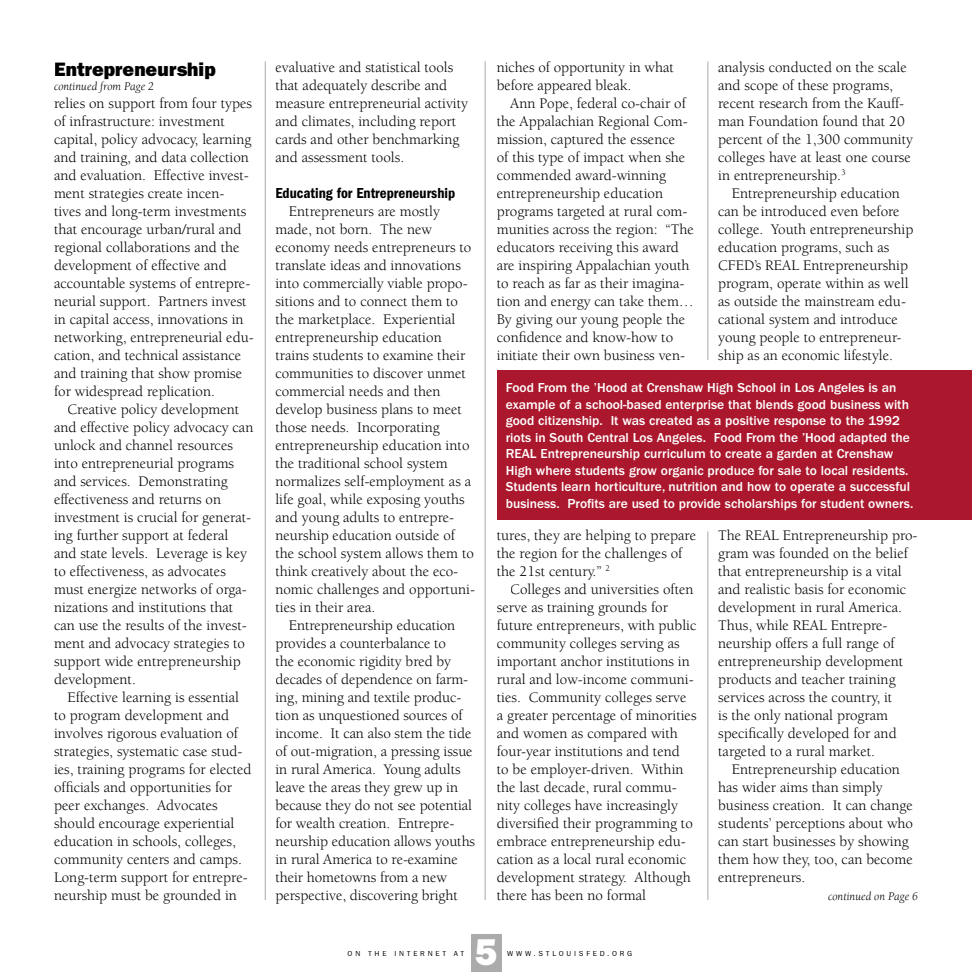
<style>
.page{position:relative;width:972px;height:972px;background:#fff}
.page>*{position:absolute;margin:0;border:0;box-sizing:border-box;transform-origin:0 0}
.t1{font:800 37.5px "Franklin Gothic";color:#fff}
.t2{font:800 19.5px "Franklin Gothic";color:#000}
.t3{font:15px/18px "Berkeley";color:#000}
.t4{font:600 condensed 15px "Franklin Gothic";color:#000}
.t5{font:500 13.5px/16.5px "Franklin Gothic";color:#fff}
.t6{font:italic 12px "Berkeley";color:#000}
.t7{font:7.5px "Franklin Gothic";letter-spacing:.37em;color:#000}
</style>
<div class="page">
<div style="left:471px;top:934px;width:31px;height:38px;background:#ababab"></div>
<hr style="left:265px;top:61px;width:1px;height:839px;background:#ababab">
<hr style="left:485px;top:61px;width:1px;height:839px;background:#ababab">
<hr style="left:708px;top:61px;width:1px;height:299px;background:#ababab">
<hr style="left:708px;top:531px;width:1px;height:369px;background:#ababab">
<div style="left:497px;top:370px;width:475px;height:150px;background:#ab182d"></div>
<h2 class="t2" style="left:54px;top:58px;width:163px">Entrepreneurship</h2>
<p class="t6" style="left:54px;top:80px;width:102px">continued from Page 2</p>
<p class="t3" style="left:54px;top:95px;width:201px">relies on support from four types of infrastructure: investment capital, policy advocacy, learning and training, and data collection and evaluation. Effective invest&shy;ment strategies create incen&shy;tives and long-term investments that encourage urban/rural and regional collaborations and the development of effective and accountable systems of entrepre&shy;neurial support. Partners invest in capital access, innovations in networking, entrepreneurial edu&shy;cation, and technical assistance and training that show promise for widespread replication.</p>
<p class="t3" style="left:54px;top:401px;width:201px;text-indent:14px">Creative policy development and effective policy advocacy can unlock and channel resources into entrepreneurial programs and services. Demonstrating effectiveness and returns on investment is crucial for generat&shy;ing further support at federal and state levels. Leverage is key to effectiveness, as advocates must energize networks of orga&shy;nizations and institutions that can use the results of the invest&shy;ment and advocacy strategies to support wide entrepreneurship development.</p>
<p class="t3" style="left:54px;top:689px;width:199px;text-indent:14px">Effective learning is essential to program development and involves rigorous evaluation of strategies, systematic case stud&shy;ies, training programs for elected officials and opportunities for peer exchanges. Advocates should encourage experiential education in schools, colleges, community centers and camps.<br>Long-term support for entrepre&shy;neurship must be grounded in</p>
<p class="t3" style="left:275px;top:59px;width:194px">evaluative and statistical tools that adequately describe and measure entrepreneurial activity and climates, including report cards and other benchmarking and assessment tools.</p>
<p class="t4" style="left:275px;top:184px;width:181px">Educating for Entrepreneurship</p>
<p class="t3" style="left:275px;top:203px;width:201px;text-indent:14px">Entrepreneurs are mostly made, not born. The new economy needs entrepreneurs to translate ideas and innovations into commercially viable propo&shy;sitions and to connect them to the marketplace. Experiential entrepreneurship education trains students to examine their communities to discover unmet commercial needs and then develop business plans to meet those needs. Incorporating entrepreneurship education into the traditional school system normalizes self-employment as a life goal, while exposing youths and young adults to entrepre&shy;neurship education outside of the school system allows them to think creatively about the eco&shy;nomic challenges and opportuni&shy;ties in their area.</p>
<p class="t3" style="left:275px;top:617px;width:201px;text-indent:14px">Entrepreneurship education provides a counterbalance to<br>the economic rigidity bred by decades of dependence on farm&shy;ing, mining and textile produc&shy;tion as unquestioned sources of income. It can also stem the tide of out-migration, a pressing issue in rural America. Young adults leave the areas they grew up in because they do not see potential for wealth creation. Entrepre&shy;neurship education allows youths in rural America to re-examine their hometowns from a new perspective, discovering bright</p>
<p class="t3" style="left:497px;top:59px;width:179px">niches of opportunity in what before appeared bleak.</p>
<p class="t3" style="left:497px;top:95px;width:199px;text-indent:14px">Ann Pope, federal co-chair of the Appalachian Regional Com&shy;mission, captured the essence<br>of this type of impact when she commended award-winning entrepreneurship education programs targeted at rural com&shy;munities across the region: “The educators receiving this award are inspiring Appalachian youth to reach as far as their imagina&shy;tion and energy can take them…<br>By giving our young people the confidence and know-how to initiate their own business ven-</p>
<p class="t3" style="left:718px;top:59px;width:196px">analysis conducted on the scale and scope of these programs, recent research from the Kauff&shy;man Foundation found that 20 percent of the 1,300 community colleges have at least one course in entrepreneurship.<sup>3</sup></p>
<p class="t3" style="left:718px;top:185px;width:197px;text-indent:14px">Entrepreneurship education can be introduced even before college. Youth entrepreneurship education programs, such as<br>CFED’s REAL Entrepreneurship program, operate within as well as outside the mainstream edu&shy;cational system and introduce young people to entrepreneur&shy;ship as an economic lifestyle.</p>
<p class="t5" style="left:506px;top:380px;width:409px">Food From the ’Hood at Crenshaw High School in Los Angeles is an example of a school-based enterprise that blends good business with good citizenship. It was created as a positive response to the 1992 riots in South Central Los Angeles. Food From the ’Hood adapted the REAL Entrepreneurship curriculum to create a garden at Crenshaw High where students grow organic produce for sale to local residents.<br>Students learn horticulture, nutrition and how to operate a successful business. Profits are used to provide scholarships for student owners.</p>
<p class="t3" style="left:497px;top:527px;width:201px">tures, they are helping to prepare the region for the challenges of the 21st century.” <sup>2</sup></p>
<p class="t3" style="left:497px;top:581px;width:201px;text-indent:14px">Colleges and universities often serve as training grounds for future entrepreneurs, with public community colleges serving as important anchor institutions in rural and low-income communi&shy;ties. Community colleges serve a greater percentage of minorities and women as compared with four-year institutions and tend<br>to be employer-driven. Within the last decade, rural commu&shy;nity colleges have increasingly diversified their programming to embrace entrepreneurship edu&shy;cation as a local rural economic development strategy. Although there has been no formal</p>
<p class="t3" style="left:718px;top:527px;width:201px">The REAL Entrepreneurship pro&shy;gram was founded on the belief that entrepreneurship is a vital and realistic basis for economic development in rural America.<br>Thus, while REAL Entrepre&shy;neurship offers a full range of entrepreneurship development products and teacher training services across the country, it<br>is the only national program specifically developed for and targeted to a rural market.</p>
<p class="t3" style="left:718px;top:761px;width:196px;text-indent:14px">Entrepreneurship education has wider aims than simply business creation. It can change students’ perceptions about who can start businesses by showing them how they, too, can become entrepreneurs.</p>
<p class="t6" style="left:828px;top:890px;width:91px">continued on Page 6</p>
<h1 class="t1" style="left:475px;top:930px;width:24px">5</h1>
<p class="t7" style="left:348px;top:950px;width:118px">ON THE INTERNET AT</p>
<p class="t7" style="left:507px;top:950px;width:127px">WWW.STLOUISFED.ORG</p>
</div>
